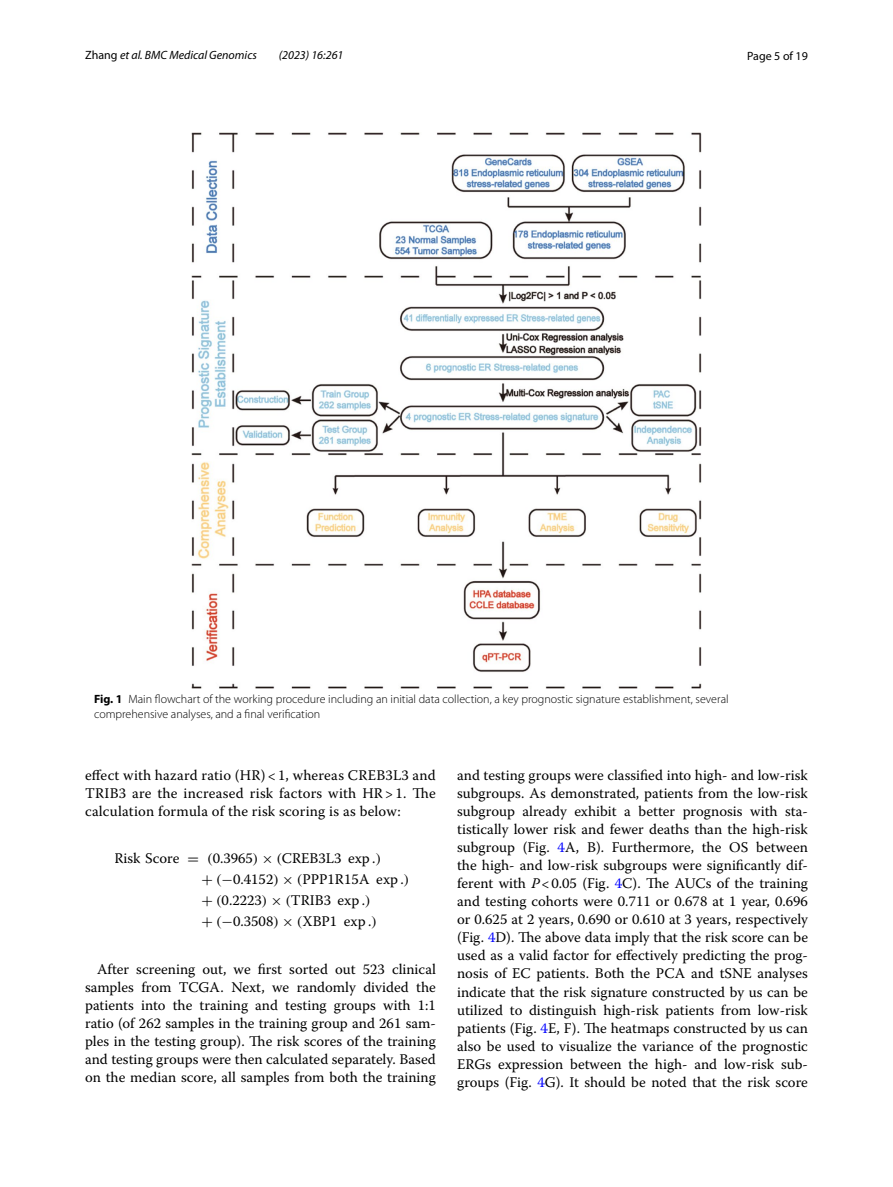
<style>
.page{position:relative;width:893px;height:1187px;background:#fff}
.page>*{position:absolute;margin:0;border:0;box-sizing:border-box;transform-origin:0 0}
.t1{font:14.7px/18px "Warnock Pro";color:#000;text-align:justify}
.t2{font:14.7px/20.9px "Warnock Pro Regular 3";color:#000}
.t3{font:300 12px/15px "Myriad Pro";color:#000}
.t4{font:italic 12px "Myriad Pro";color:#000}
.t5{font:12px "Myriad Pro";color:#000}
.s1{font-style:normal}
.s2{font-weight:700}
.s3{font-family:"MTSYN2"}
.s4{font-family:"MTMI2"}
.s5{color:#00f}
.s6{font-style:italic}
</style>
<div class="page">
<img style="left:191px;top:133px;width:511px;height:555px">
<p class="t4" style="left:85px;top:48px;width:173px"><span class="s1">Zhang</span> et al. BMC Medical Genomics</p>
<p class="t4" style="left:279px;top:48px;width:66px">(2023) 16:261</p>
<p class="t5" style="left:747px;top:48px;width:62px">Page 5 of 19</p>
<p class="t3" style="left:94px;top:692px;width:636px"><span class="s2">Fig. 1</span> Main flowchart of the working procedure including an initial data collection, a key prognostic signature establishment, several comprehensive analyses, and a final verification</p>
<p class="t1" style="left:85px;top:766px;width:352px">effect with hazard ratio (HR) &lt; 1, whereas CREB3L3 and TRIB3 are the increased risk factors with HR&gt; 1. The calculation formula of the risk scoring is as below:</p>
<p class="t2" style="left:201px;top:848px;width:209px;text-indent:-87px">Risk Score <span class="s3">=</span> <span class="s4">(</span>0.3965<span class="s4">)</span> <span class="s3">×</span> <span class="s4">(</span>CREB3L3 exp .<span class="s4">)<br></span><span class="s3">+</span> <span class="s4">(</span><span class="s3">−</span>0.4152<span class="s4">)</span> <span class="s3">×</span> <span class="s4">(</span>PPP1R15A exp .<span class="s4">) </span><span class="s3">+</span> <span class="s4">(</span>0.2223<span class="s4">)</span> <span class="s3">×</span> <span class="s4">(</span>TRIB3 exp .<span class="s4">)<br></span><span class="s3">+</span> <span class="s4">(</span><span class="s3">−</span>0.3508<span class="s4">)</span> <span class="s3">×</span> <span class="s4">(</span>XBP1 exp .<span class="s4">)</span></p>
<p class="t1" style="left:85px;top:959px;width:352px;text-indent:12px">After screening out, we first sorted out 523 clinical samples from TCGA. Next, we randomly divided the patients into the training and testing groups with 1:1 ratio (of 262 samples in the training group and 261 sam&shy;ples in the testing group). The risk scores of the training and testing groups were then calculated separately. Based on the median score, all samples from both the training</p>
<p class="t1" style="left:457px;top:766px;width:352px">and testing groups were classified into high- and low-risk subgroups. As demonstrated, patients from the low-risk subgroup already exhibit a better prognosis with sta&shy;tistically lower risk and fewer deaths than the high-risk subgroup (Fig. <span class="s5">4</span>A, B). Furthermore, the OS between the high- and low-risk subgroups were significantly dif&shy;ferent with <span class="s6">P</span>&lt;0.05 (Fig. <span class="s5">4</span>C). The AUCs of the training and testing cohorts were 0.711 or 0.678 at 1 year, 0.696 or 0.625 at 2 years, 0.690 or 0.610 at 3 years, respectively (Fig. <span class="s5">4</span>D). The above data imply that the risk score can be used as a valid factor for effectively predicting the prog&shy;nosis of EC patients. Both the PCA and tSNE analyses indicate that the risk signature constructed by us can be utilized to distinguish high-risk patients from low-risk patients (Fig. <span class="s5">4</span>E, F). The heatmaps constructed by us can also be used to visualize the variance of the prognostic ERGs expression between the high- and low-risk sub&shy;groups (Fig. <span class="s5">4</span>G). It should be noted that the risk score</p>
</div>
